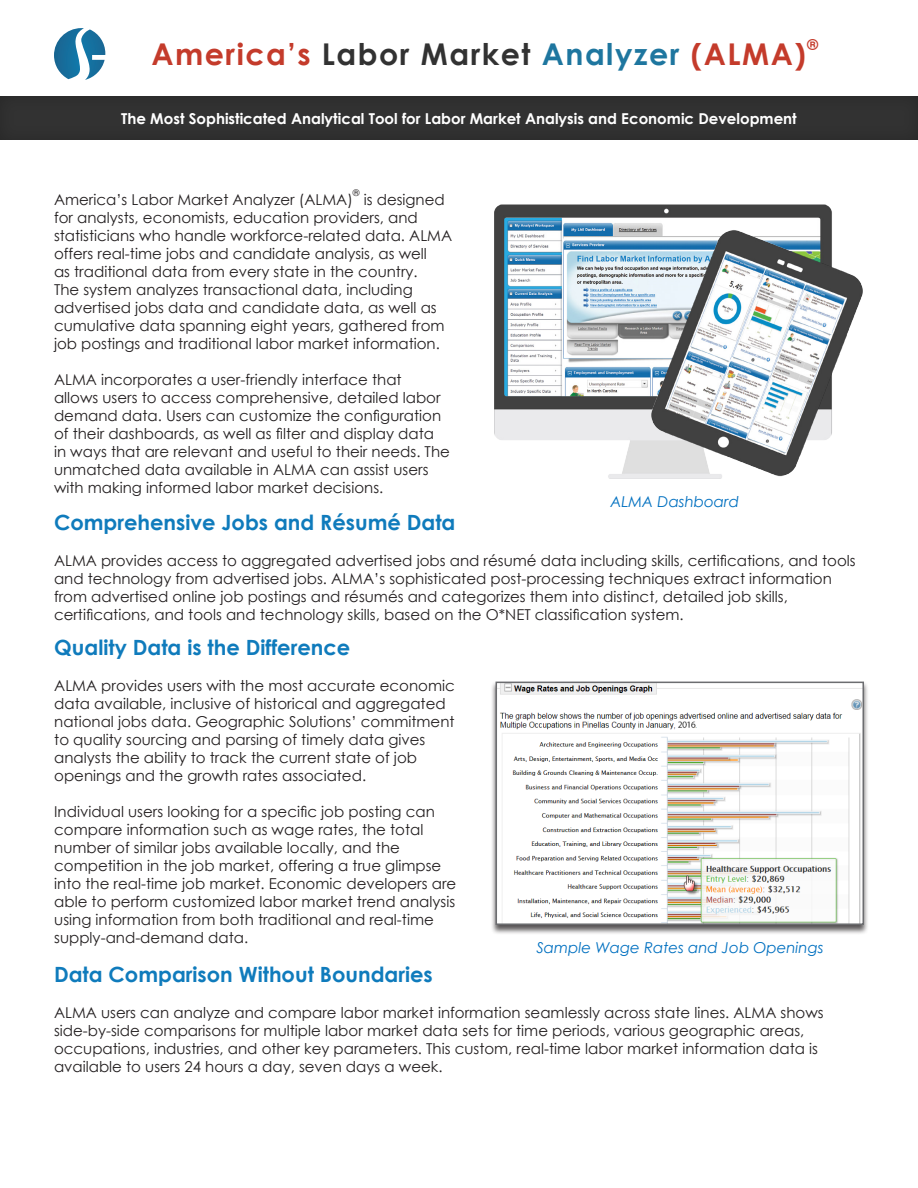
<style>
.page{position:relative;width:918px;height:1188px;background:#fff}
.page>*{position:absolute;margin:0;border:0;box-sizing:border-box;transform-origin:0 0}
.t1{font:700 30px "Century Gothic";letter-spacing:.05em;color:#c43b2b}
.t2{font:700 21px "Century Gothic";color:#0f7bbc}
.t3{font:15px/18px "Century Gothic";color:#231f20}
.t4{font:700 15px "Century Gothic";color:#fff}
.t5{font:italic 15px "Century Gothic";color:#0070c0}
.t6{font:700 15px "Century Gothic";color:#c43b2b}
.t7{font:9px "Century Gothic";color:#231f20}
.s1{color:#323232}
.s2{color:#1e769f}
</style>
<div class="page">
<svg style="left:54px;top:28px;width:51px;height:52px"></svg>
<div style="left:0;top:93px;width:918px;height:48px;background:#313131"></div>
<div style="left:491px;top:681px;width:378px;height:253px;background:#231f20;opacity:.75"></div>
<img style="left:495px;top:681px;width:370px;height:245px">
<img style="left:494px;top:204px;width:338px;height:275px">
<img style="left:631px;top:228px;width:232px;height:251px">
<p class="t1" style="left:152px;top:32px;width:656px">America’s <span class="s1">Labor Market</span> <span class="s2">Analyzer</span> (ALMA)</p>
<p class="t6" style="left:807px;top:33px;width:13px">®</p>
<p class="t4" style="left:121px;top:107px;width:677px">The Most Sophisticated Analytical Tool for Labor Market Analysis and Economic Development</p>
<p class="t7" style="left:353px;top:187px;width:8px">®</p>
<p class="t3" style="left:54px;top:190px;width:400px;text-indent:310px">is designed for analysts, economists, education providers, and statisticians who handle workforce-related data. ALMA offers real-time jobs and candidate analysis, as well<br>as traditional data from every state in the country.<br>The system analyzes transactional data, including advertised jobs data and candidate data, as well as cumulative data spanning eight years, gathered from job postings and traditional labor market information.</p>
<p class="t3" style="left:54px;top:370px;width:397px">ALMA incorporates a user-friendly interface that<br>allows users to access comprehensive, detailed labor demand data. Users can customize the configuration of their dashboards, as well as filter and display data in ways that are relevant and useful to their needs. The unmatched data available in ALMA can assist users with making informed labor market decisions.</p>
<p class="t3" style="left:54px;top:190px;width:300px">America’s Labor Market Analyzer (ALMA)</p>
<p class="t5" style="left:610px;top:492px;width:130px">ALMA Dashboard</p>
<p class="t2" style="left:54px;top:506px;width:403px">Comprehensive Jobs and Résumé Data</p>
<p class="t3" style="left:54px;top:551px;width:803px">ALMA provides access to aggregated advertised jobs and résumé data including skills, certifications, and tools and technology from advertised jobs. ALMA’s sophisticated post-processing techniques extract information from advertised online job postings and résumés and categorizes them into distinct, detailed job skills, certifications, and tools and technology skills, based on the O*NET classification system.</p>
<p class="t2" style="left:54px;top:631px;width:298px">Quality Data is the Difference</p>
<p class="t3" style="left:54px;top:676px;width:402px">ALMA provides users with the most accurate economic data available, inclusive of historical and aggregated national jobs data. Geographic Solutions’ commitment to quality sourcing and parsing of timely data gives analysts the ability to track the current state of job openings and the growth rates associated.</p>
<p class="t3" style="left:54px;top:802px;width:404px">Individual users looking for a specific job posting can compare information such as wage rates, the total number of similar jobs available locally, and the competition in the job market, offering a true glimpse into the real-time job market. Economic developers are able to perform customized labor market trend analysis using information from both traditional and real-time supply-and-demand data.</p>
<p class="t5" style="left:536px;top:937px;width:289px">Sample Wage Rates and Job Openings</p>
<p class="t2" style="left:54px;top:958px;width:380px">Data Comparison Without Boundaries</p>
<p class="t3" style="left:54px;top:1003px;width:771px">ALMA users can analyze and compare labor market information seamlessly across state lines. ALMA shows side-by-side comparisons for multiple labor market data sets for time periods, various geographic areas, occupations, industries, and other key parameters. This custom, real-time labor market information data is available to users 24 hours a day, seven days a week.</p>
</div>
